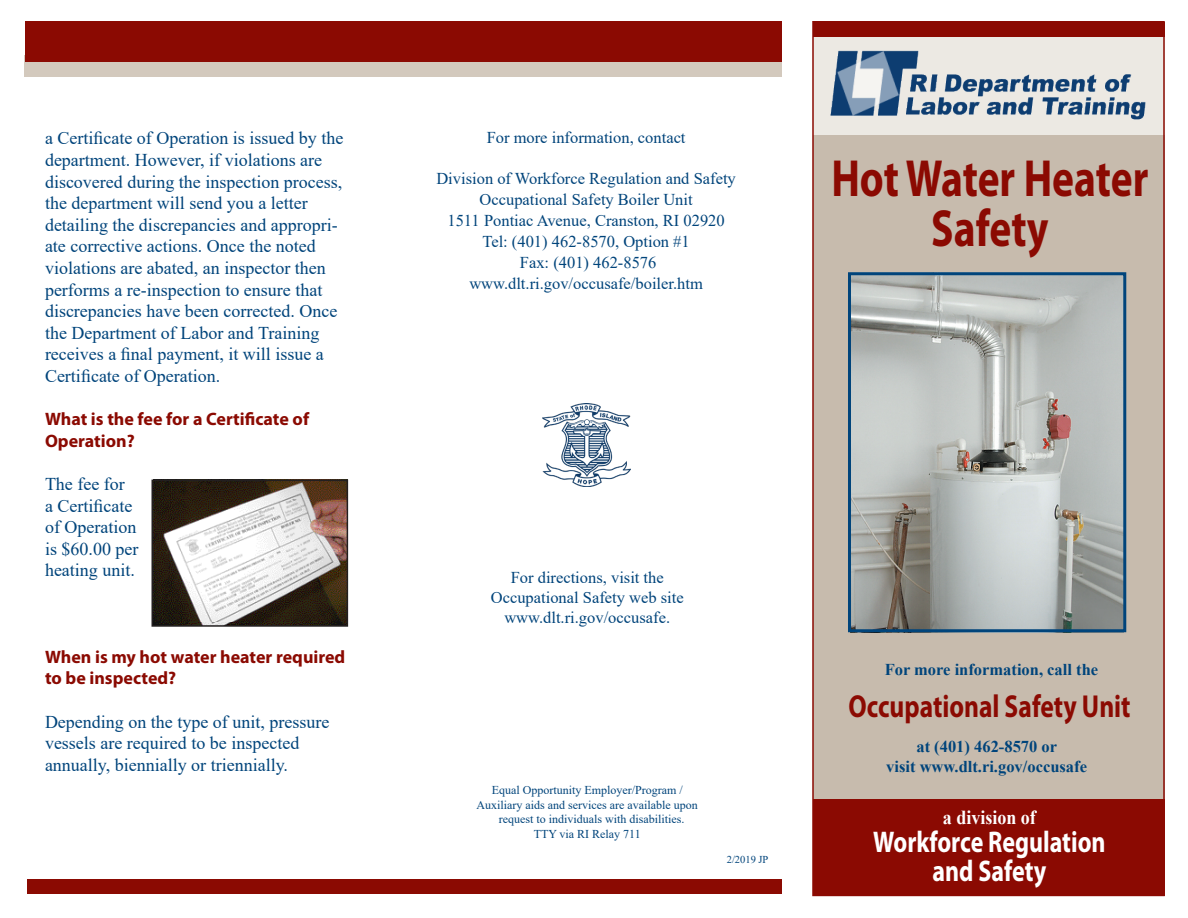
<style>
.page{position:relative;width:1188px;height:918px;background:#fff}
.page>*{position:absolute;margin:0;border:0;box-sizing:border-box;transform-origin:0 0}
.t1{font:700 52.5px "Myriad Pro";color:#8b0a02;scale:.79 1}
.t2{font:700 31.8px "Myriad Pro";color:#8b0a02;scale:.8 1}
.t3{font:700 30px "Myriad Pro";color:#fff;scale:.8 1}
.t4{font:700 19.8px "Times New Roman";color:#fff;scale:.91 1}
.Broch_text{font:18px/21.6px "Times New Roman";color:#00447b}
.Para_Titles{font:700 18px/21.6px "Myriad Pro";color:#8b0a02}
.Broch_text-2{font:16.5px/19.8px "Times New Roman";color:#00447b;text-align:center}
.t5{font:700 16.5px/19.8px "Times New Roman";color:#00447b;text-align:center}
.t6{font:12px "Times New Roman";color:#00447b}
.t7{font:10.5px "Times New Roman";color:#00447b}
</style>
<div class="page">
<div style="left:813px;top:135px;width:352px;height:664px;background:#c7bbad"></div>
<div style="left:813px;top:799px;width:352px;height:97px;background:#8b0a02"></div>
<div style="left:25px;top:55px;width:757px;height:22px;background:#d3c9bd"></div>
<div style="left:25px;top:21px;width:757px;height:40px;background:#8b0a02"></div>
<img style="left:155px;top:483px;width:190px;height:141px">
<div style="left:152px;top:480px;width:196px;height:147px;border:2px solid #231f20"></div>
<img style="left:542px;top:404px;width:88px;height:83px">
<img style="left:815px;top:38px;width:347px;height:97px">
<div style="left:812px;top:21px;width:353px;height:875px;border:2px solid #8b0a02"></div>
<div style="left:813px;top:22px;width:352px;height:16px;background:#8b0a02"></div>
<div style="left:27px;top:879px;width:755px;height:15px;background:#8b0a02"></div>
<img style="left:852px;top:276px;width:270px;height:352px">
<div style="left:848px;top:272px;width:278px;height:360px;border:3px solid #00447b"></div>
<p class="Broch_text" style="left:45px;top:127px;width:300px">a Certificate of Operation is issued by the department. However, if violations are discovered during the inspection process, the department will send you a letter detailing the discrepancies and appropri&shy;ate corrective actions. Once the noted violations are abated, an inspector then performs a re-inspection to ensure that discrepancies have been corrected. Once the Department of Labor and Training receives a final payment, it will issue a Certificate of Operation.</p>
<p class="Para_Titles" style="left:45px;top:408px;width:266px">What is the fee for a Certificate of<br>Operation?</p>
<p class="Broch_text" style="left:45px;top:473px;width:95px">The fee for<br>a Certificate of Operation is $60.00 per heating unit.</p>
<p class="Para_Titles" style="left:45px;top:645px;width:302px">When is my hot water heater required to be inspected?</p>
<p class="Broch_text" style="left:45px;top:710px;width:286px">Depending on the type of unit, pressure vessels are required to be inspected annually, biennially or triennially.</p>
<p class="Broch_text-2" style="left:487px;top:127px;width:200px">For more information, contact</p>
<p class="Broch_text-2" style="left:436px;top:168px;width:301px">Division of Workforce Regulation and Safety</p>
<p class="Broch_text-2" style="left:480px;top:189px;width:215px">Occupational Safety Boiler Unit</p>
<p class="Broch_text-2" style="left:447px;top:210px;width:279px">1511 Pontiac Avenue, Cranston, RI 02920</p>
<p class="Broch_text-2" style="left:482px;top:231px;width:209px;line-height:21px">Tel: (401) 462-8570, Option #1<br>Fax: (401) 462-8576</p>
<p class="Broch_text-2" style="left:469px;top:273px;width:235px">www.dlt.ri.gov/occusafe/boiler.htm</p>
<p class="t1" style="left:831px;top:144px;width:403px">Hot Water Heater</p>
<p class="t1" style="left:931px;top:194px;width:150px">Safety</p>
<p class="Broch_text-2" style="left:491px;top:567px;width:194px">For directions, visit the<br>Occupational Safety web site www.dlt.ri.gov/occusafe.</p>
<p class="t6" style="left:492px;top:782px;width:192px">Equal Opportunity Employer/Program /</p>
<p class="t6" style="left:477px;top:796px;width:223px">Auxiliary aids and services are available upon</p>
<p class="t6" style="left:499px;top:811px;width:187px">request to individuals with disabilities.</p>
<p class="t6" style="left:534px;top:825px;width:109px">TTY via RI Relay 711</p>
<p class="t7" style="left:727px;top:852px;width:43px">2/2019 JP</p>
<p class="t5" style="left:885px;top:659px;width:215px">For more information, call the</p>
<p class="t2" style="left:849px;top:685px;width:354px">Occupational Safety Unit</p>
<p class="t5" style="left:886px;top:736px;width:202px">at (401) 462-8570 or<br>visit www.dlt.ri.gov/occusafe</p>
<p class="t4" style="left:943px;top:803px;width:104px">a division of</p>
<p class="t3" style="left:873px;top:823px;width:292px">Workforce Regulation</p>
<p class="t3" style="left:933px;top:851px;width:144px">and Safety</p>
</div>
